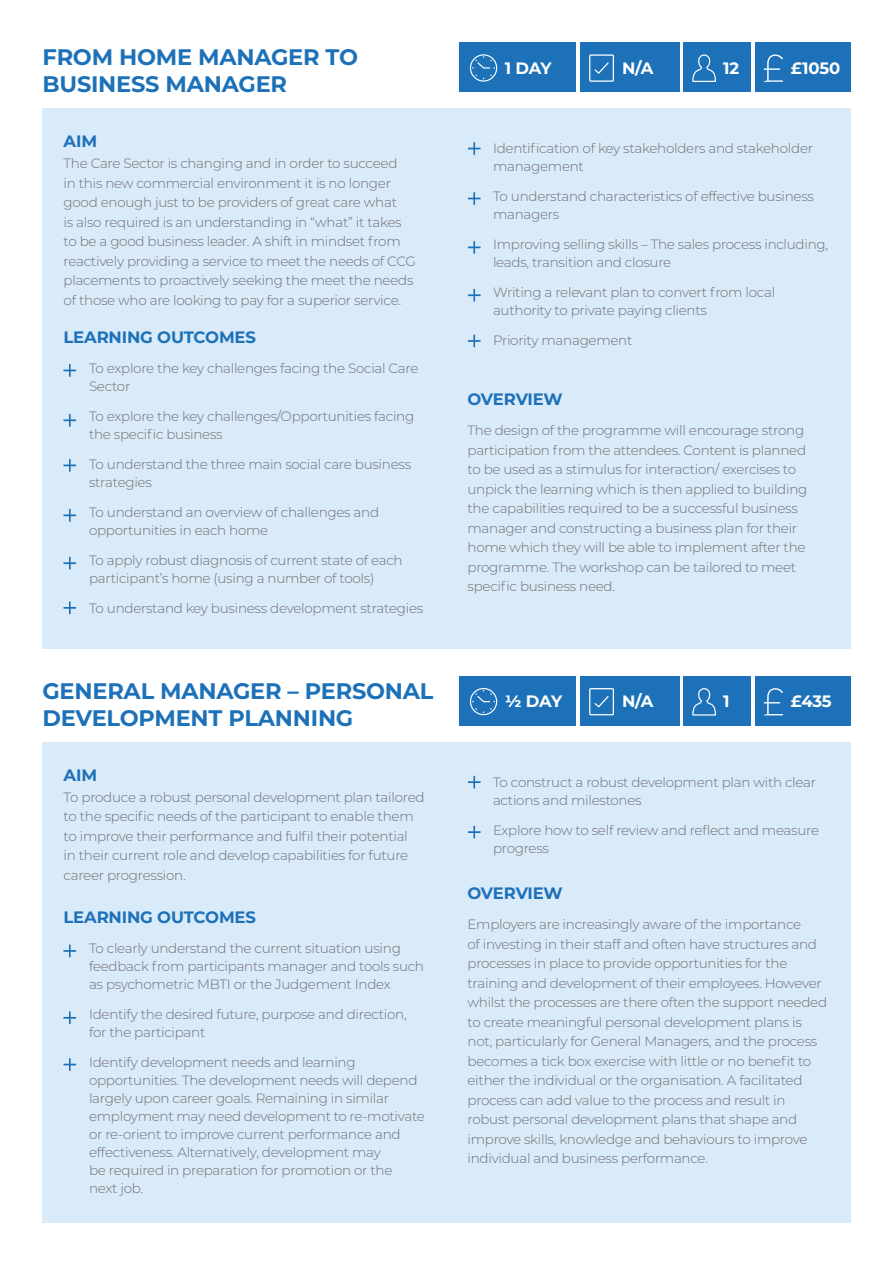
<style>
.page{position:relative;width:893px;height:1263px;background:#fff}
.page>*{position:absolute;margin:0;border:0;box-sizing:border-box;transform-origin:0 0}
.t1{font:700 22.5px/27px "Montserrat";letter-spacing:-.01em;color:#1d71b8}
.t2{font:700 16.5px "Montserrat";letter-spacing:-.01em;color:#1d71b8}
.t3{font:700 16.5px "Montserrat";letter-spacing:-.02em;color:#fff}
.t4{font:300 13.5px/19.5px "Montserrat";letter-spacing:-.02em;color:#706f6f}
</style>
<div class="page">
<div style="left:459px;top:676px;width:116px;height:50px;background:#1d71b8"></div>
<svg style="left:470px;top:688px;width:27px;height:27px"></svg>
<div style="left:580px;top:676px;width:99px;height:50px;background:#1d71b8"></div>
<svg style="left:589px;top:688px;width:25px;height:27px"></svg>
<div style="left:755px;top:676px;width:95px;height:50px;background:#1d71b8"></div>
<svg style="left:764px;top:688px;width:19px;height:27px"></svg>
<div style="left:683px;top:676px;width:68px;height:50px;background:#1d71b8"></div>
<svg style="left:692px;top:688px;width:24px;height:27px"></svg>
<div style="left:43px;top:742px;width:808px;height:480px;background:#d9eaf9"></div>
<svg style="left:64px;top:944px;width:12px;height:13px"></svg>
<svg style="left:64px;top:1011px;width:12px;height:13px"></svg>
<svg style="left:468px;top:776px;width:13px;height:12px"></svg>
<svg style="left:468px;top:826px;width:13px;height:12px"></svg>
<svg style="left:64px;top:1058px;width:12px;height:13px"></svg>
<div style="left:459px;top:43px;width:116px;height:49px;background:#1d71b8"></div>
<svg style="left:470px;top:54px;width:27px;height:28px"></svg>
<div style="left:580px;top:43px;width:99px;height:49px;background:#1d71b8"></div>
<svg style="left:589px;top:54px;width:25px;height:28px"></svg>
<div style="left:755px;top:43px;width:95px;height:49px;background:#1d71b8"></div>
<svg style="left:764px;top:55px;width:19px;height:27px"></svg>
<div style="left:683px;top:43px;width:68px;height:49px;background:#1d71b8"></div>
<svg style="left:692px;top:54px;width:24px;height:28px"></svg>
<div style="left:43px;top:108px;width:808px;height:540px;background:#d9eaf9"></div>
<svg style="left:64px;top:364px;width:12px;height:13px"></svg>
<svg style="left:64px;top:414px;width:12px;height:13px"></svg>
<svg style="left:468px;top:142px;width:13px;height:13px"></svg>
<svg style="left:468px;top:241px;width:13px;height:13px"></svg>
<svg style="left:468px;top:289px;width:13px;height:13px"></svg>
<svg style="left:468px;top:335px;width:13px;height:12px"></svg>
<svg style="left:468px;top:192px;width:13px;height:13px"></svg>
<svg style="left:64px;top:459px;width:12px;height:13px"></svg>
<svg style="left:64px;top:509px;width:12px;height:13px"></svg>
<svg style="left:64px;top:557px;width:12px;height:12px"></svg>
<svg style="left:64px;top:601px;width:12px;height:13px"></svg>
<h1 class="t1" style="left:43px;top:45px;width:317px">FROM HOME MANAGER TO<br>BUSINESS MANAGER</h1>
<p class="t2" style="left:64px;top:133px;width:35px">AIM</p>
<p class="t4" style="left:64px;top:154px;width:354px">The Care Sector is changing and in order to succeed<br>in this new commercial environment it is no longer good enough just to be providers of great care what<br>is also required is an understanding in “what” it takes to be a good business leader. A shift in mindset from reactively providing a service to meet the needs of CCG placements to proactively seeking the meet the needs of those who are looking to pay for a superior service.</p>
<p class="t2" style="left:64px;top:329px;width:194px">LEARNING OUTCOMES</p>
<p class="t4" style="left:89px;top:360px;width:331px;line-height:18px">To explore the key challenges facing the Social Care<br>Sector</p>
<p class="t4" style="left:89px;top:408px;width:327px;line-height:18px">To explore the key challenges/Opportunities facing the specific business</p>
<p class="t4" style="left:89px;top:456px;width:324px;line-height:18px">To understand the three main social care business strategies</p>
<p class="t4" style="left:89px;top:504px;width:292px;line-height:18px">To understand an overview of challenges and opportunities in each home</p>
<p class="t4" style="left:89px;top:551px;width:315px;line-height:18px">To apply robust diagnosis of current state of each participant’s home (using a number of tools)</p>
<p class="t4" style="left:89px;top:599px;width:336px">To understand key business development strategies</p>
<h1 class="t1" style="left:43px;top:678px;width:392px">GENERAL MANAGER – PERSONAL</h1>
<h1 class="t1" style="left:43px;top:705px;width:312px">DEVELOPMENT PLANNING</h1>
<p class="t2" style="left:64px;top:767px;width:35px">AIM</p>
<p class="t4" style="left:64px;top:788px;width:362px">To produce a robust personal development plan tailored to the specific needs of the participant to enable them to improve their performance and fulfil their potential<br>in their current role and develop capabilities for future career progression.</p>
<p class="t2" style="left:64px;top:909px;width:194px">LEARNING OUTCOMES</p>
<p class="t4" style="left:89px;top:940px;width:336px;line-height:18px">To clearly understand the current situation using feedback from participants manager and tools such as psychometric MBTI or the Judgement Index</p>
<p class="t4" style="left:89px;top:1006px;width:319px;line-height:18px">Identify the desired future, purpose and direction, for the participant</p>
<p class="t4" style="left:89px;top:1054px;width:337px;line-height:18px">Identify development needs and learning opportunities. The development needs will depend largely upon career goals. Remaining in similar employment may need development to re-motivate or re-orient to improve current performance and effectiveness. Alternatively, development may<br>be required in preparation for promotion or the<br>next job.</p>
<p class="t3" style="left:505px;top:60px;width:49px">1 DAY</p>
<p class="t3" style="left:622px;top:60px;width:33px">N/A</p>
<p class="t3" style="left:723px;top:60px;width:15px">12</p>
<p class="t3" style="left:791px;top:60px;width:51px">£1050</p>
<p class="t4" style="left:493px;top:140px;width:322px;line-height:18px">Identification of key stakeholders and stakeholder management</p>
<p class="t4" style="left:493px;top:188px;width:323px;line-height:18px">To understand characteristics of effective business managers</p>
<p class="t4" style="left:493px;top:236px;width:337px;line-height:18px">Improving selling skills – The sales process including, leads, transition and closure</p>
<p class="t4" style="left:493px;top:284px;width:284px;line-height:18px">Writing a relevant plan to convert from local authority to private paying clients</p>
<p class="t4" style="left:493px;top:331px;width:141px">Priority management</p>
<p class="t2" style="left:467px;top:391px;width:97px">OVERVIEW</p>
<p class="t4" style="left:467px;top:421px;width:341px">The design of the programme will encourage strong participation from the attendees. Content is planned to be used as a stimulus for interaction/ exercises to unpick the learning which is then applied to building the capabilities required to be a successful business manager and constructing a business plan for their home which they will be able to implement after the programme. The workshop can be tailored to meet specific business need.</p>
<p class="t3" style="left:505px;top:693px;width:59px">1/2 DAY</p>
<p class="t3" style="left:622px;top:693px;width:33px">N/A</p>
<p class="t3" style="left:723px;top:693px;width:8px">1</p>
<p class="t3" style="left:791px;top:693px;width:42px">£435</p>
<p class="t4" style="left:493px;top:774px;width:324px;line-height:18px">To construct a robust development plan with clear actions and milestones</p>
<p class="t4" style="left:493px;top:822px;width:328px;line-height:18px">Explore how to self review and reflect and measure progress</p>
<p class="t2" style="left:467px;top:885px;width:97px">OVERVIEW</p>
<p class="t4" style="left:467px;top:915px;width:361px">Employers are increasingly aware of the importance<br>of investing in their staff and often have structures and processes in place to provide opportunities for the training and development of their employees. However whilst the processes are there often the support needed to create meaningful personal development plans is not, particularly for General Managers, and the process becomes a tick box exercise with little or no benefit to either the individual or the organisation. A facilitated process can add value to the process and result in robust personal development plans that shape and improve skills, knowledge and behaviours to improve individual and business performance.</p>
</div>
